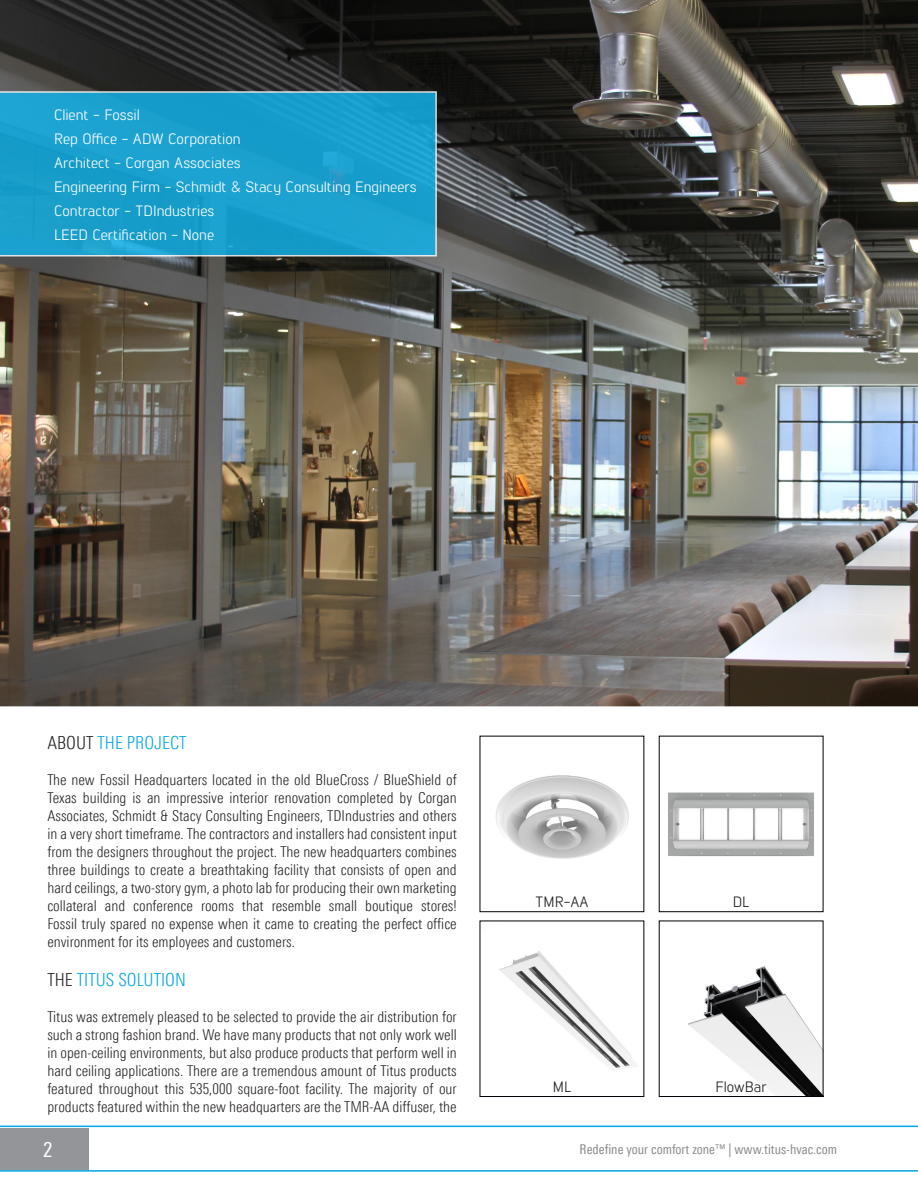
<style>
.page{position:relative;width:918px;height:1188px;background:#fff}
.page>*{position:absolute;margin:0;border:0;box-sizing:border-box;transform-origin:0 0}
.Heading_4{font:condensed 21px "LT Univers";color:#fff}
.t1{font:300 condensed 18px "LT Univers";color:#00a5e3}
.Title_sub{font:300 condensed 15px/18px "LT Univers";color:#231f20;text-align:justify}
.t2{font:15px "Lintel";color:#fff}
.t3{font:15px "Lintel";color:#231f20}
.t4{font:condensed 13.5px "LT Univers";color:#8a8c8f}
.s1{color:#231f20}
</style>
<div class="page">
<img style="left:688px;top:966px;width:133px;height:129px">
<img style="left:499px;top:950px;width:139px;height:118px">
<img style="left:0;top:0;width:918px;height:707px">
<div style="left:0;top:91px;width:437px;height:165px;background:#1a9fcc"></div>
<img style="left:668px;top:792px;width:146px;height:65px">
<img style="left:496px;top:775px;width:133px;height:84px">
<hr style="left:0;top:1126px;width:918px;height:1px;background:#00a5e3">
<hr style="left:0;top:1170px;width:918px;height:2px;background:#00a5e3">
<div style="left:0;top:1128px;width:88px;height:41px;background:#939598"></div>
<p class="t2" style="left:54px;top:104px;width:87px">Client - Fossil</p>
<p class="t2" style="left:54px;top:128px;width:188px">Rep Office - ADW Corporation</p>
<p class="t2" style="left:54px;top:152px;width:188px">Architect - Corgan Associates</p>
<p class="t2" style="left:54px;top:176px;width:364px">Engineering Firm - Schmidt &amp; Stacy Consulting Engineers</p>
<p class="t2" style="left:54px;top:200px;width:162px">Contractor - TDIndustries</p>
<p class="t2" style="left:54px;top:224px;width:162px">LEED Certification - None</p>
<p class="t1" style="left:47px;top:732px;width:141px"><span class="s1">ABOUT</span> THE PROJECT</p>
<p class="Title_sub" style="left:47px;top:770px;width:411px">The new Fossil Headquarters located in the old BlueCross / BlueShield of Texas building is an impressive interior renovation completed by Corgan Associates, Schmidt &amp; Stacy Consulting Engineers, TDIndustries and others in a very short timeframe. The contractors and installers had consistent input from the designers throughout the project. The new headquarters combines three buildings to create a breathtaking facility that consists of open and hard ceilings, a two-story gym, a photo lab for producing their own marketing collateral and conference rooms that resemble small boutique stores!<br>Fossil truly spared no expense when it came to creating the perfect office environment for its employees and customers.</p>
<p class="t1" style="left:47px;top:970px;width:140px"><span class="s1">THE</span> TITUS SOLUTION</p>
<p class="Title_sub" style="left:47px;top:1008px;width:411px">Titus was extremely pleased to be selected to provide the air distribution for such a strong fashion brand. We have many products that not only work well in open-ceiling environments, but also produce products that perform well in hard ceiling applications. There are a tremendous amount of Titus products featured throughout this 535,000 square-foot facility. The majority of our products featured within the new headquarters are the TMR-AA diffuser, the</p>
<p class="t3" style="left:536px;top:891px;width:55px">TMR-AA</p>
<p class="t3" style="left:733px;top:892px;width:18px">DL</p>
<p class="t3" style="left:553px;top:1076px;width:20px">ML</p>
<p class="t3" style="left:716px;top:1076px;width:53px">FlowBar</p>
<p class="Heading_4" style="left:43px;top:1137px;width:11px">2</p>
<p class="t4" style="left:580px;top:1141px;width:259px">Redefine your comfort zone™ | www.titus-hvac.com</p>
</div>
